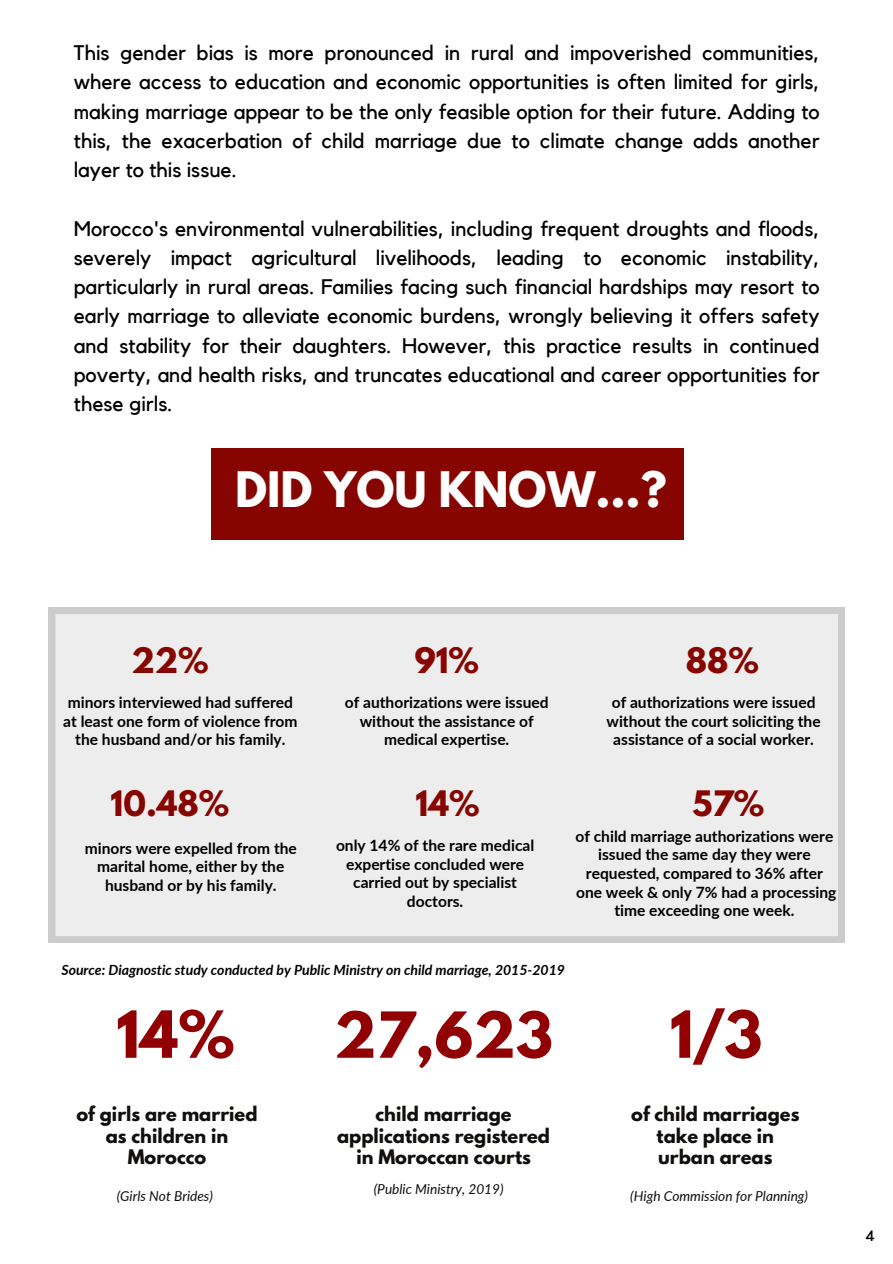
<style>
.page{position:relative;width:893px;height:1264px;background:#fff}
.page>*{position:absolute;margin:0;border:0;box-sizing:border-box;transform-origin:0 0}
.t1{font:700 57.45px "League Spartan";color:#910103}
.t2{font:700 56.1px "League Spartan";color:#910103}
.t3{font:700 43.35px "League Spartan";color:#fff}
.t4{font:700 31.05px "League Spartan";color:#860500}
.t5{font:21px/29.2px "Kollektif";color:#000001;text-align:justify}
.t6{font:700 17.85px/21.6px "League Spartan";color:#100f0d;text-align:center}
.t7{font:700 15.6px/18.6px "Lato";color:#000;text-align:center}
.t8{font:15px "Kollektif";color:#000}
.t9{font:italic 700 14.1px "Lato";color:#000}
.t10{font:italic 13.65px "Lato";color:#100f0d}
</style>
<div class="page">
<div style="left:211px;top:448px;width:472px;height:91px;background:#860500"></div>
<div style="left:49px;top:607px;width:795px;height:335px;background:#ededed"></div>
<h5 class="t5" style="left:74px;top:39px;width:747px">This gender bias is more pronounced in rural and impoverished communities, where access to education and economic opportunities is often limited for girls, making marriage appear to be the only feasible option for their future. Adding to this, the exacerbation of child marriage due to climate change adds another layer to this issue.</h5>
<h5 class="t5" style="left:74px;top:214px;width:747px">Morocco's environmental vulnerabilities, including frequent droughts and floods, severely impact agricultural livelihoods, leading to economic instability, particularly in rural areas. Families facing such financial hardships may resort to early marriage to alleviate economic burdens, wrongly believing it offers safety and stability for their daughters. However, this practice results in continued poverty, and health risks, and truncates educational and career opportunities for these girls.</h5>
<h6 class="t3" style="left:235px;top:468px;width:433px">DID YOU KNOW...?</h6>
<h6 class="t4" style="left:131px;top:645px;width:79px">22%</h6>
<h3 class="t4" style="left:414px;top:645px;width:66px">91%</h3>
<h6 class="t4" style="left:685px;top:645px;width:75px">88%</h6>
<h3 class="t7" style="left:63px;top:692px;width:236px">minors interviewed had suffered at least one form of violence from the husband and/or his family.</h3>
<h6 class="t7" style="left:345px;top:692px;width:205px">of authorizations were issued without the assistance of medical expertise.</h6>
<h6 class="t7" style="left:606px;top:692px;width:216px">of authorizations were issued without the court soliciting the assistance of a social worker.</h6>
<h1 class="t4" style="left:111px;top:788px;width:120px">10.48%</h1>
<h4 class="t4" style="left:415px;top:788px;width:65px">14%</h4>
<h1 class="t4" style="left:692px;top:788px;width:73px">57%</h1>
<h4 class="t7" style="left:85px;top:838px;width:214px">minors were expelled from the marital home, either by the husband or by his family.</h4>
<p class="t7" style="left:336px;top:835px;width:200px">only 14% of the rare medical expertise concluded were carried out by specialist doctors.</p>
<h1 class="t7" style="left:575px;top:826px;width:262px">of child marriage authorizations were issued the same day they were requested, compared to 36% after one week &amp; only 7% had a processing time exceeding one week.</h1>
<h3 class="t9" style="left:61px;top:961px;width:505px">Source: Diagnostic study conducted by Public Ministry on child marriage, 2015-2019</h3>
<p class="t1" style="left:116px;top:1006px;width:120px">14%</p>
<h2 class="t6" style="left:76px;top:1105px;width:182px">of girls are married as children in<br>Morocco</h2>
<p class="t10" style="left:117px;top:1187px;width:98px">(Girls Not Brides)</p>
<h3 class="t2" style="left:334px;top:1007px;width:220px">27,623</h3>
<h6 class="t6" style="left:337px;top:1105px;width:214px">child marriage applications registered in Moroccan courts</h6>
<h3 class="t10" style="left:374px;top:1180px;width:131px">(Public Ministry, 2019)</h3>
<h6 class="t1" style="left:669px;top:1006px;width:94px">1/3</h6>
<h3 class="t6" style="left:631px;top:1105px;width:170px">of child marriages take place in urban areas</h3>
<p class="t10" style="left:630px;top:1187px;width:179px">(High Commission for Planning)</p>
<h4 class="t8" style="left:865px;top:1228px;width:11px">4</h4>
</div>
